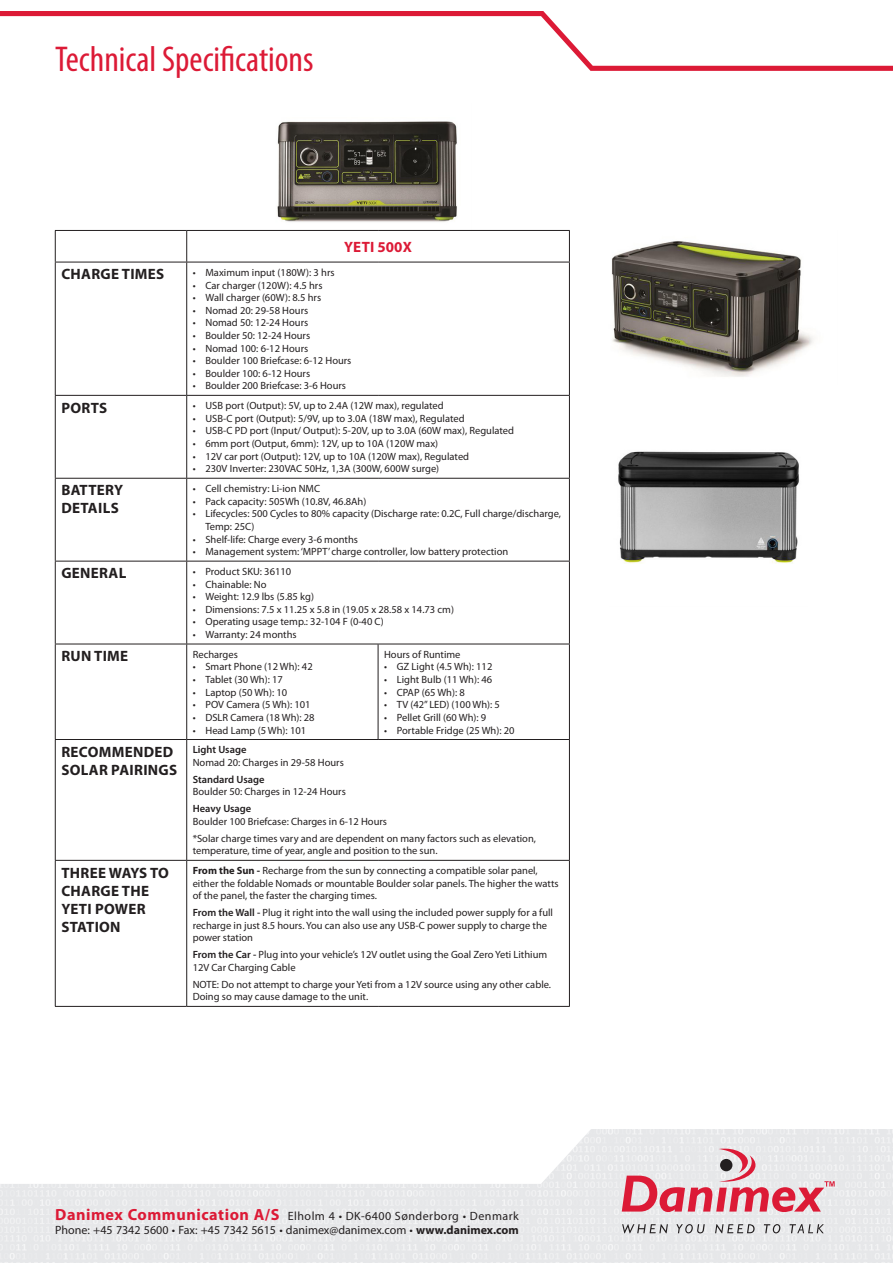
<style>
.page{position:relative;width:893px;height:1263px;background:#fff}
.page>*{position:absolute;margin:0;border:0;box-sizing:border-box;transform-origin:0 0}
.t1{font:condensed 36px "Myriad Pro";color:#dc1a36}
.t2{font:700 15px/18px "Myriad Pro";letter-spacing:.02em;color:#231f20}
.t3{font:700 15px "Myriad Pro";letter-spacing:.005em;color:#dc1a36}
.t4{font:12px/14.4px "Myriad Pro";color:#231f20}
.t5{font:10.5px/12.6px "Myriad Pro";color:#231f20}
.t6{font:600 10.5px "Myriad Pro";color:#231f20}
.s1{font-weight:700}
.s2{font-weight:600}
.s3{font-weight:700;font-size:16.2px;color:#dc1a36}
</style>
<div class="page">
<svg style="left:0;top:1129px;width:893px;height:134px;fill:#eaebec"></svg>
<svg style="left:622px;top:1224px;width:46px;height:9px"></svg>
<svg style="left:676px;top:1224px;width:29px;height:9px"></svg>
<svg style="left:715px;top:1224px;width:40px;height:9px"></svg>
<svg style="left:764px;top:1224px;width:16px;height:9px"></svg>
<svg style="left:789px;top:1224px;width:35px;height:9px"></svg>
<svg style="left:622px;top:1146px;width:213px;height:66px;background:#e3b7bf"></svg>
<img style="left:277px;top:121px;width:195px;height:109px">
<hr style="left:55px;top:230px;width:132px;height:1px;background:#231f20">
<hr style="left:55px;top:231px;width:1px;height:31px;background:#231f20">
<hr style="left:187px;top:230px;width:191px;height:1px;background:#231f20">
<hr style="left:186px;top:231px;width:1px;height:31px;background:#231f20">
<hr style="left:378px;top:230px;width:192px;height:1px;background:#231f20">
<hr style="left:569px;top:231px;width:1px;height:31px;background:#231f20">
<hr style="left:55px;top:262px;width:132px;height:1px;background:#231f20">
<hr style="left:55px;top:262px;width:1px;height:133px;background:#231f20">
<hr style="left:187px;top:262px;width:191px;height:1px;background:#231f20">
<hr style="left:186px;top:262px;width:1px;height:133px;background:#231f20">
<hr style="left:378px;top:262px;width:192px;height:1px;background:#231f20">
<hr style="left:569px;top:262px;width:1px;height:133px;background:#231f20">
<hr style="left:55px;top:395px;width:132px;height:1px;background:#231f20">
<hr style="left:55px;top:396px;width:1px;height:82px;background:#231f20">
<hr style="left:187px;top:395px;width:191px;height:1px;background:#231f20">
<hr style="left:186px;top:396px;width:1px;height:82px;background:#231f20">
<hr style="left:378px;top:395px;width:192px;height:1px;background:#231f20">
<hr style="left:569px;top:396px;width:1px;height:82px;background:#231f20">
<hr style="left:55px;top:478px;width:132px;height:1px;background:#231f20">
<hr style="left:55px;top:479px;width:1px;height:82px;background:#231f20">
<hr style="left:187px;top:478px;width:191px;height:1px;background:#231f20">
<hr style="left:186px;top:479px;width:1px;height:82px;background:#231f20">
<hr style="left:378px;top:478px;width:192px;height:1px;background:#231f20">
<hr style="left:569px;top:479px;width:1px;height:82px;background:#231f20">
<hr style="left:55px;top:561px;width:132px;height:1px;background:#231f20">
<hr style="left:55px;top:561px;width:1px;height:83px;background:#231f20">
<hr style="left:187px;top:561px;width:191px;height:1px;background:#231f20">
<hr style="left:186px;top:561px;width:1px;height:83px;background:#231f20">
<hr style="left:378px;top:561px;width:192px;height:1px;background:#231f20">
<hr style="left:569px;top:561px;width:1px;height:83px;background:#231f20">
<hr style="left:55px;top:644px;width:132px;height:1px;background:#231f20">
<hr style="left:55px;top:644px;width:1px;height:95px;background:#231f20">
<hr style="left:187px;top:644px;width:191px;height:1px;background:#231f20">
<hr style="left:186px;top:644px;width:1px;height:95px;background:#231f20">
<hr style="left:378px;top:644px;width:192px;height:1px;background:#231f20">
<hr style="left:378px;top:644px;width:1px;height:95px;background:#231f20">
<hr style="left:569px;top:644px;width:1px;height:95px;background:#231f20">
<hr style="left:55px;top:739px;width:132px;height:1px;background:#231f20">
<hr style="left:55px;top:740px;width:1px;height:120px;background:#231f20">
<hr style="left:187px;top:739px;width:191px;height:1px;background:#231f20">
<hr style="left:186px;top:740px;width:1px;height:120px;background:#231f20">
<hr style="left:378px;top:739px;width:192px;height:1px;background:#231f20">
<hr style="left:569px;top:740px;width:1px;height:120px;background:#231f20">
<hr style="left:55px;top:860px;width:132px;height:1px;background:#231f20">
<hr style="left:55px;top:861px;width:1px;height:145px;background:#231f20">
<hr style="left:187px;top:860px;width:191px;height:1px;background:#231f20">
<hr style="left:186px;top:861px;width:1px;height:145px;background:#231f20">
<hr style="left:378px;top:860px;width:192px;height:1px;background:#231f20">
<hr style="left:569px;top:861px;width:1px;height:145px;background:#231f20">
<hr style="left:55px;top:1006px;width:132px;height:1px;background:#231f20">
<hr style="left:187px;top:1006px;width:191px;height:1px;background:#231f20">
<hr style="left:378px;top:1006px;width:192px;height:1px;background:#231f20">
<svg style="left:0;top:11px;width:893px;height:60px"></svg>
<img style="left:612px;top:241px;width:202px;height:136px">
<img style="left:618px;top:451px;width:182px;height:113px">
<p class="t1" style="left:55px;top:38px;width:260px">Technical Specifications</p>
<p class="t3" style="left:344px;top:237px;width:69px">YETI 500X</p>
<p class="t2" style="left:61px;top:265px;width:104px">CHARGE TIMES</p>
<p class="t5" style="left:193px;top:266px;width:143px">• Maximum input (180W): 3 hrs</p>
<p class="t5" style="left:193px;top:279px;width:131px">• Car charger (120W): 4.5 hrs</p>
<p class="t5" style="left:193px;top:291px;width:130px">• Wall charger (60W): 8.5 hrs</p>
<p class="t5" style="left:193px;top:304px;width:117px">• Nomad 20: 29-58 Hours</p>
<p class="t5" style="left:193px;top:316px;width:117px">• Nomad 50: 12-24 Hours</p>
<p class="t5" style="left:193px;top:329px;width:119px">• Boulder 50: 12-24 Hours</p>
<p class="t5" style="left:193px;top:342px;width:117px">• Nomad 100: 6-12 Hours</p>
<p class="t5" style="left:193px;top:354px;width:160px">• Boulder 100 Briefcase: 6-12 Hours</p>
<p class="t5" style="left:193px;top:367px;width:119px">• Boulder 100: 6-12 Hours</p>
<p class="t5" style="left:193px;top:379px;width:155px">• Boulder 200 Briefcase: 3-6 Hours</p>
<p class="t2" style="left:61px;top:398px;width:47px">PORTS</p>
<p class="t5" style="left:193px;top:399px;width:253px">• USB port (Output): 5V, up to 2.4A (12W max), regulated</p>
<p class="t5" style="left:193px;top:412px;width:273px">• USB-C port (Output): 5/9V, up to 3.0A (18W max), Regulated</p>
<p class="t5" style="left:193px;top:424px;width:323px">• USB-C PD port (Input/ Output): 5-20V, up to 3.0A (60W max), Regulated</p>
<p class="t5" style="left:193px;top:437px;width:247px">• 6mm port (Output, 6mm): 12V, up to 10A (120W max)</p>
<p class="t5" style="left:193px;top:450px;width:278px">• 12V car port (Output): 12V, up to 10A (120W max), Regulated</p>
<p class="t5" style="left:193px;top:462px;width:248px">• 230V Inverter: 230VAC 50Hz, 1,3A (300W, 600W surge)</p>
<p class="t2" style="left:61px;top:481px;width:63px">BATTERY<br>DETAILS</p>
<p class="t5" style="left:193px;top:482px;width:129px">• Cell chemistry: Li-ion NMC</p>
<p class="t5" style="left:193px;top:495px;width:175px">• Pack capacity: 505Wh (10.8V, 46.8Ah)</p>
<p class="t5" style="left:205px;top:507px;width:357px;text-indent:-13px">• Lifecycles: 500 Cycles to 80% capacity (Discharge rate: 0.2C, Full charge/discharge,<br>Temp: 25C)</p>
<p class="t5" style="left:193px;top:532px;width:167px">• Shelf-life: Charge every 3-6 months</p>
<p class="t5" style="left:193px;top:545px;width:317px">• Management system: ‘MPPT’ charge controller, low battery protection</p>
<p class="t2" style="left:61px;top:564px;width:66px">GENERAL</p>
<p class="t5" style="left:193px;top:565px;width:100px">• Product SKU: 36110</p>
<p class="t5" style="left:193px;top:578px;width:75px">• Chainable: No</p>
<p class="t5" style="left:193px;top:590px;width:123px">• Weight: 12.9 lbs (5.85 kg)</p>
<p class="t5" style="left:193px;top:603px;width:263px">• Dimensions: 7.5 x 11.25 x 5.8 in (19.05 x 28.58 x 14.73 cm)</p>
<p class="t5" style="left:193px;top:615px;width:193px">• Operating usage temp.: 32-104 F (0-40 C)</p>
<p class="t5" style="left:193px;top:628px;width:105px">• Warranty: 24 months</p>
<p class="t2" style="left:61px;top:647px;width:68px">RUN TIME</p>
<p class="t5" style="left:193px;top:648px;width:47px">Recharges</p>
<p class="t5" style="left:193px;top:660px;width:121px">• Smart Phone (12 Wh): 42</p>
<p class="t5" style="left:193px;top:673px;width:92px">• Tablet (30 Wh): 17</p>
<p class="t5" style="left:193px;top:686px;width:96px">• Laptop (50 Wh): 10</p>
<p class="t5" style="left:193px;top:698px;width:119px">• POV Camera (5 Wh): 101</p>
<p class="t5" style="left:193px;top:711px;width:123px">• DSLR Camera (18 Wh): 28</p>
<p class="t5" style="left:193px;top:723px;width:115px">• Head Lamp (5 Wh): 101</p>
<p class="t5" style="left:384px;top:648px;width:78px">Hours of Runtime</p>
<p class="t5" style="left:384px;top:660px;width:110px">• GZ Light (4.5 Wh): 112</p>
<p class="t5" style="left:384px;top:673px;width:110px">• Light Bulb (11 Wh): 46</p>
<p class="t5" style="left:384px;top:686px;width:82px">• CPAP (65 Wh): 8</p>
<p class="t5" style="left:384px;top:698px;width:117px">• TV (42” LED) (100 Wh): 5</p>
<p class="t5" style="left:384px;top:711px;width:104px">• Pellet Grill (60 Wh): 9</p>
<p class="t5" style="left:384px;top:723px;width:132px">• Portable Fridge (25 Wh): 20</p>
<p class="t2" style="left:61px;top:742px;width:117px">RECOMMENDED<br>SOLAR PAIRINGS</p>
<p class="t6" style="left:193px;top:743px;width:55px">Light Usage</p>
<p class="t5" style="left:193px;top:756px;width:153px">Nomad 20: Charges in 29-58 Hours</p>
<p class="t6" style="left:193px;top:773px;width:73px">Standard Usage</p>
<p class="t5" style="left:193px;top:785px;width:155px">Boulder 50: Charges in 12-24 Hours</p>
<p class="t6" style="left:193px;top:802px;width:60px">Heavy Usage</p>
<p class="t5" style="left:193px;top:815px;width:196px">Boulder 100 Briefcase: Charges in 6-12 Hours</p>
<p class="t5" style="left:193px;top:832px;width:345px">*Solar charge times vary and are dependent on many factors such as elevation, temperature, time of year, angle and position to the sun.</p>
<p class="t2" style="left:61px;top:863px;width:109px">THREE WAYS TO<br>CHARGE THE<br>YETI POWER<br>STATION</p>
<p class="t5" style="left:193px;top:864px;width:367px"><span class="s1">From the Sun -</span> Recharge from the sun by connecting a compatible solar panel, either the foldable Nomads or mountable Boulder solar panels. The higher the watts of the panel, the faster the charging times.</p>
<p class="t5" style="left:193px;top:906px;width:362px"><span class="s2">From the Wall -</span> Plug it right into the wall using the included power supply for a full recharge in just 8.5 hours. You can also use any USB-C power supply to charge the power station</p>
<p class="t5" style="left:193px;top:948px;width:356px"><span class="s2">From the Car -</span> Plug into your vehicle’s 12V outlet using the Goal Zero Yeti Lithium<br>12V Car Charging Cable</p>
<p class="t5" style="left:193px;top:978px;width:360px">NOTE: Do not attempt to charge your Yeti from a 12V source using any other cable.<br>Doing so may cause damage to the unit.</p>
<p class="t4" style="left:55px;top:1208px;width:465px"><span class="s3">Danimex Communication A/S</span> Elholm 4 • DK-6400 Sønderborg • Denmark<br>Phone: +45 7342 5600 • Fax: +45 7342 5615 • danimex@danimex.com • <span class="s1">www.danimex.com</span></p>
</div>
